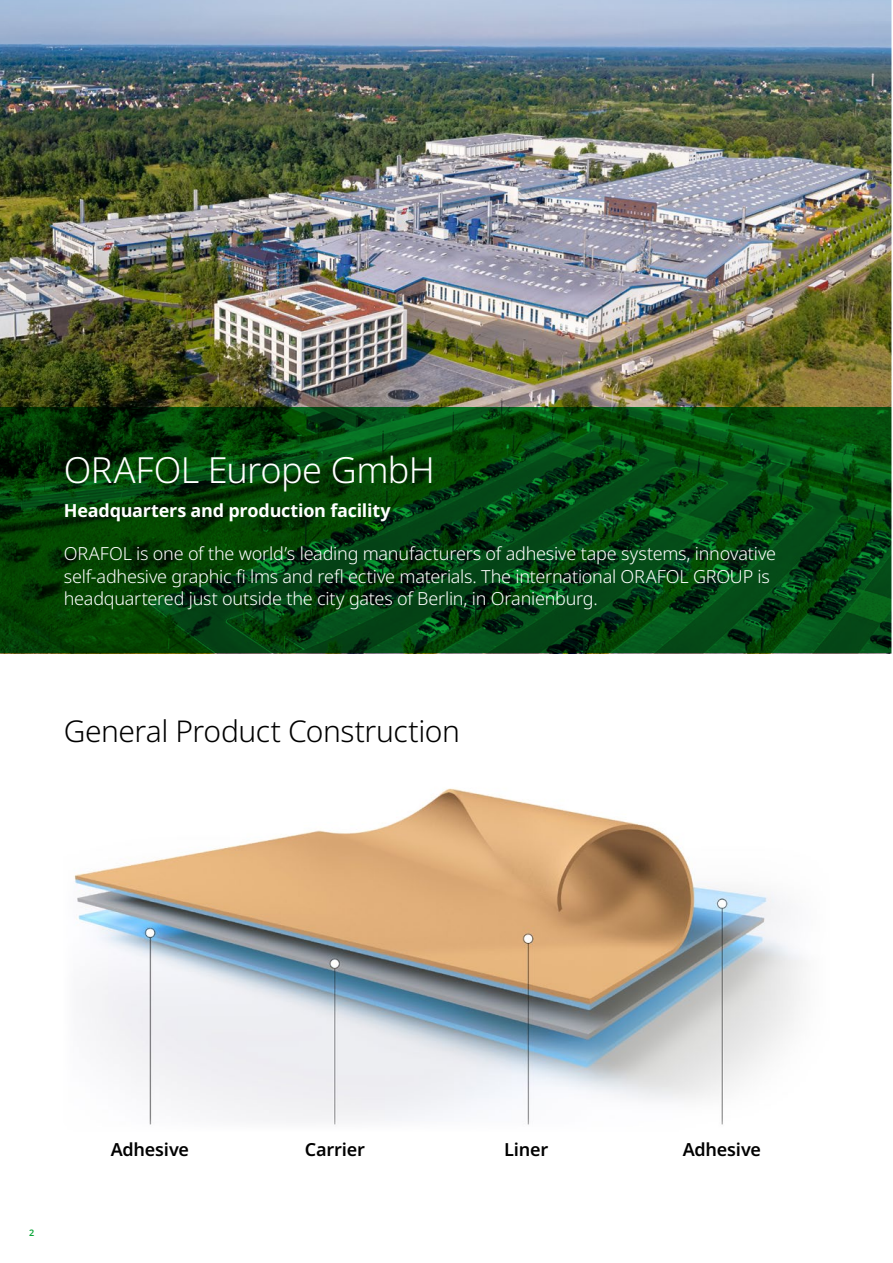
<style>
.page{position:relative;width:893px;height:1263px;background:#fff}
.page>*{position:absolute;margin:0;border:0;box-sizing:border-box;transform-origin:0 0}
.t1{font:300 36px "Noto Sans";letter-spacing:-.015em;color:#fff}
.t2{font:300 30px "Noto Sans";letter-spacing:-.015em;color:#000}
.t3{font:300 18px/22.5px "Noto Sans";letter-spacing:-.015em;color:#fff}
.t4{font:700 18px "Noto Sans";letter-spacing:-.015em;color:#fff}
.t5{font:600 18px "Noto Sans";letter-spacing:-.01em;color:#000}
.t6{font:600 9px "Noto Sans";color:#0aa537}
</style>
<div class="page">
<img style="left:0;top:0;width:891px;height:653px">
<svg style="left:0;top:407px;width:891px;height:245px;background:#03420d"></svg>
<img style="left:74px;top:788px;width:729px;height:337px">
<h1 class="t1" style="left:64px;top:444px;width:373px">ORAFOL Europe GmbH</h1>
<p class="t4" style="left:64px;top:498px;width:328px">Headquarters and production facility</p>
<p class="t3" style="left:64px;top:543px;width:714px">ORAFOL is one of the world’s leading manufacturers of adhesive tape systems, innovative self-adhesive graphic fi lms and refl ective materials. The international ORAFOL GROUP is headquartered just outside the city gates of Berlin, in Oranienburg.</p>
<h2 class="t2" style="left:64px;top:710px;width:398px">General Product Construction</h2>
<p class="t6" style="left:29px;top:1226px;width:7px">2</p>
<p class="t5" style="left:111px;top:1136px;width:80px">Adhesive</p>
<p class="t5" style="left:305px;top:1136px;width:62px">Carrier</p>
<p class="t5" style="left:504px;top:1136px;width:46px">Liner</p>
<p class="t5" style="left:683px;top:1136px;width:80px">Adhesive</p>
</div>
